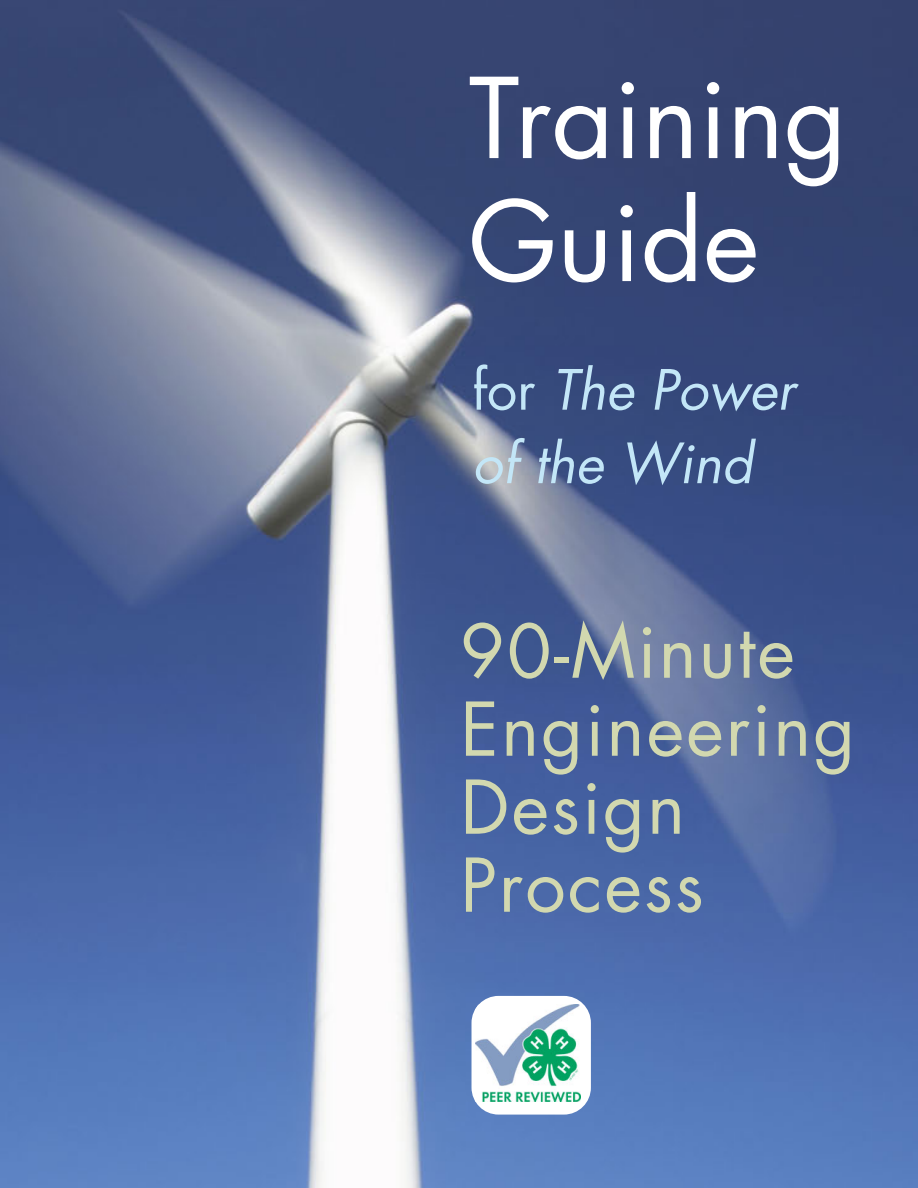
<style>
.page{position:relative;width:918px;height:1188px;background:#fff}
.page>*{position:absolute;margin:0;border:0;box-sizing:border-box;transform-origin:0 0}
.t1{font:108px/123px "Futura";color:#fff}
.t2{font:72px/78px "Futura";letter-spacing:.03em;color:#d2d8af}
.t3{font:italic 54px/73.5px "Futura";color:#c3e6f7}
.s1{font-style:normal}
</style>
<div class="page">
<img style="left:0;top:0;width:918px;height:1188px">
<div style="left:472px;top:996px;width:119px;height:119px;background:#fff;border-radius:27px"></div>
<img style="left:475px;top:1004px;width:105px;height:97px">
<h1 class="t1" style="left:469px;top:66px;width:380px">Training<br>Guide</h1>
<p class="t3" style="left:472px;top:358px;width:325px"><span class="s1">for</span> The Power of the Wind</p>
<p class="t2" style="left:460px;top:618px;width:396px">90-Minute<br>Engineering<br>Design<br>Process</p>
</div>
